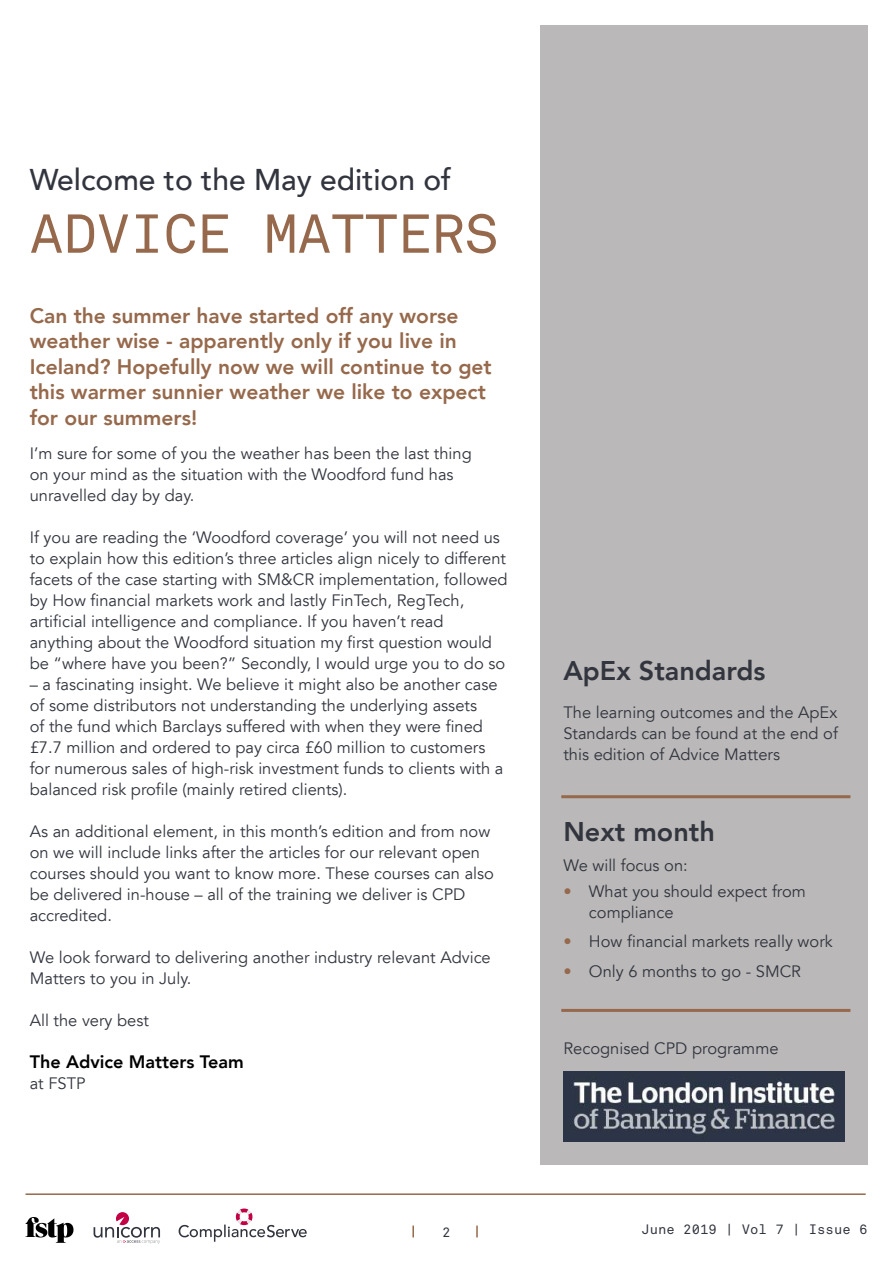
<style>
.page{position:relative;width:893px;height:1263px;background:#fff}
.page>*{position:absolute;margin:0;border:0;box-sizing:border-box;transform-origin:0 0}
.t1{font:54px "Akkurat Mono";color:#96694c}
.t2{font:500 30px "Avenir LT";color:#32353e}
.t3{font:800 27px "Avenir LT";color:#32353e}
.t4{font:800 21px/25.5px "Avenir LT";color:#96694c}
.t5{font:800 18px "Avenir LT";color:#000}
.t6{font:16.5px/21px "Avenir LT";color:#32353e}
.t7{font:13.5px "Akkurat Mono";color:#32353e}
.s1{color:#96694c}
</style>
<div class="page">
<svg style="left:412px;top:1225px;width:2px;height:12px"></svg>
<svg style="left:476px;top:1225px;width:2px;height:12px"></svg>
<svg style="left:26px;top:1217px;width:47px;height:26px"></svg>
<hr style="left:26px;top:1193px;width:840px;height:2px;background:#96694c">
<svg style="left:94px;top:1212px;width:66px;height:32px"></svg>
<svg style="left:179px;top:1208px;width:128px;height:34px"></svg>
<div style="left:540px;top:26px;width:327px;height:1139px;background:#bab8b8"></div>
<img style="left:563px;top:1071px;width:281px;height:70px">
<hr style="left:561px;top:795px;width:289px;height:3px;background:#96694c">
<hr style="left:561px;top:1009px;width:289px;height:3px;background:#96694c">
<h2 class="t2" style="left:30px;top:162px;width:423px">Welcome to the May edition of</h2>
<h1 class="t1" style="left:30px;top:202px;width:470px">ADVICE MATTERS</h1>
<p class="t4" style="left:30px;top:303px;width:464px">Can the summer have started off any worse weather wise - apparently only if you live in Iceland? Hopefully now we will continue to get this warmer sunnier weather we like to expect for our summers!</p>
<p class="t6" style="left:30px;top:443px;width:443px">I’m sure for some of you the weather has been the last thing on your mind as the situation with the Woodford fund has unravelled day by day.</p>
<p class="t6" style="left:30px;top:527px;width:479px">If you are reading the ‘Woodford coverage’ you will not need us to explain how this edition’s three articles align nicely to different facets of the case starting with SM&amp;CR implementation, followed by How financial markets work and lastly FinTech, RegTech, artificial intelligence and compliance. If you haven’t read anything about the Woodford situation my first question would be “where have you been?” Secondly, I would urge you to do so</p>
<p class="t6" style="left:30px;top:674px;width:475px">– a fascinating insight. We believe it might also be another case of some distributors not understanding the underlying assets<br>of the fund which Barclays suffered with when they were fined £7.7 million and ordered to pay circa £60 million to customers for numerous sales of high-risk investment funds to clients with a balanced risk profile (mainly retired clients).</p>
<p class="t6" style="left:30px;top:821px;width:466px">As an additional element, in this month’s edition and from now on we will include links after the articles for our relevant open courses should you want to know more. These courses can also be delivered in-house – all of the training we deliver is CPD accredited.</p>
<p class="t6" style="left:30px;top:947px;width:463px">We look forward to delivering another industry relevant Advice<br>Matters to you in July.</p>
<p class="t6" style="left:30px;top:1010px;width:121px">All the very best</p>
<p class="t5" style="left:30px;top:1051px;width:215px">The Advice Matters Team</p>
<p class="t6" style="left:30px;top:1073px;width:57px">at FSTP</p>
<h3 class="t3" style="left:563px;top:654px;width:204px">ApEx Standards</h3>
<p class="t6" style="left:563px;top:703px;width:276px;text-align:justify">The learning outcomes and the ApEx Standards can be found at the end of this edition of Advice Matters</p>
<h3 class="t3" style="left:563px;top:816px;width:153px">Next month</h3>
<p class="t6" style="left:563px;top:856px;width:126px">We will focus on:</p>
<p class="t6" style="left:589px;top:881px;width:218px;text-indent:-26px"><span class="s1">•</span> What you should expect from compliance</p>
<p class="t6" style="left:563px;top:931px;width:271px"><span class="s1">•</span> How financial markets really work</p>
<p class="t6" style="left:563px;top:961px;width:239px"><span class="s1">•</span> Only 6 months to go - SMCR</p>
<p class="t6" style="left:563px;top:1038px;width:217px">Recognised CPD programme</p>
<p class="t7" style="left:442px;top:1224px;width:10px">2</p>
<p class="t7" style="left:641px;top:1222px;width:227px">June 2019 | Vol 7 | Issue 6</p>
</div>
